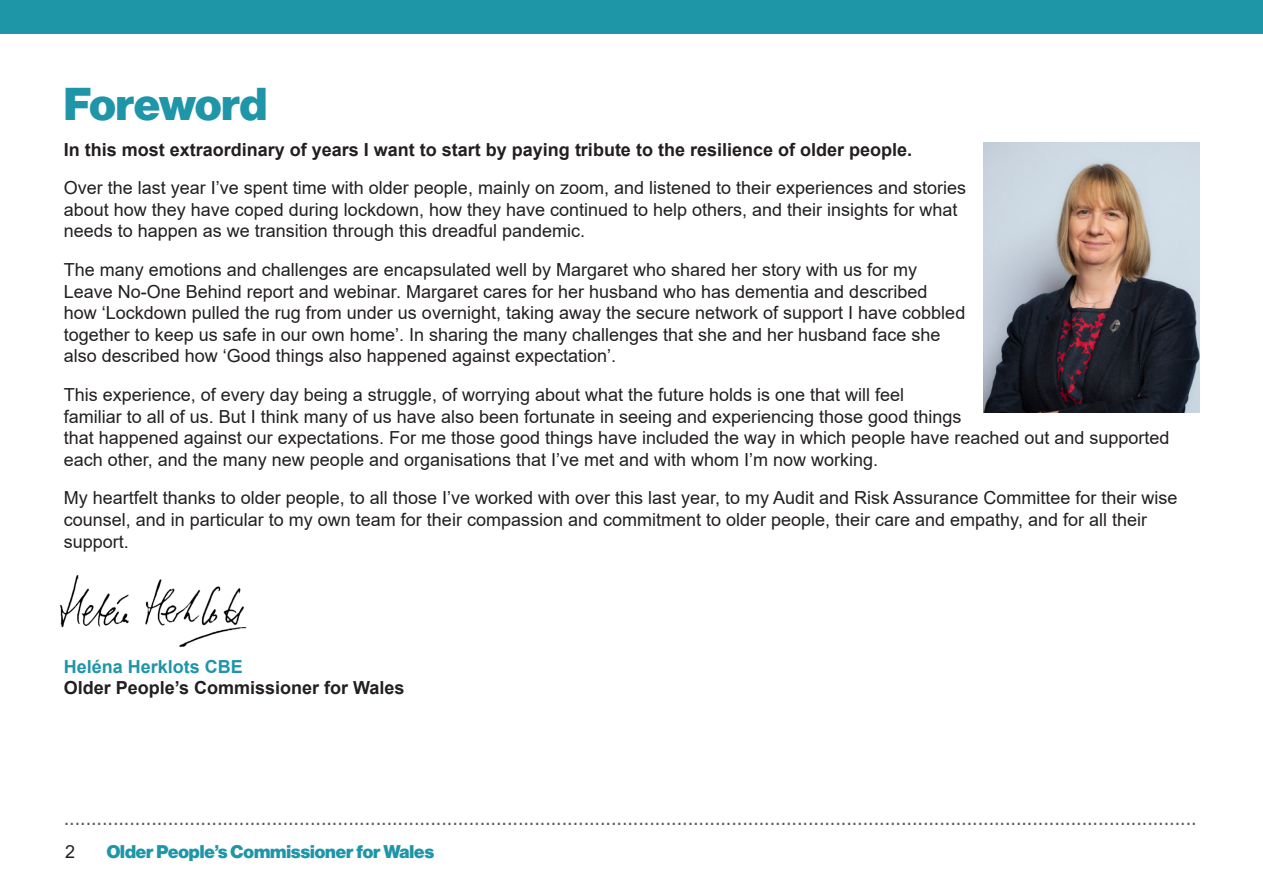
<style>
.page{position:relative;width:1263px;height:893px;background:#fff}
.page>*{position:absolute;margin:0;border:0;box-sizing:border-box;transform-origin:0 0}
.t1{font:45px "N Haas Grotesk DS Pro 95 Blk";letter-spacing:-.005em;color:#1f95a8}
.t2{font:24px "Arial Narrow";color:#575c5b}
.Body{font:18px/21.6px "Arial";color:#231f20}
.Body-2{font:700 18px "Arial";color:#231f20}
.t3{font:18px "N Haas Grotesk DS Pro 95 Blk";color:#1f95a8}
.Body_no_line_breaks{font:700 18px "Arial";color:#231f20}
.Body_no_line_breaks-2{font:700 18px "Arial";color:#1f95a8}
</style>
<div class="page">
<div style="left:0;top:0;width:1263px;height:34px;background:#1f95a8"></div>
<img style="left:983px;top:142px;width:216px;height:270px">
<img style="left:61px;top:575px;width:186px;height:71px">
<p class="t1" style="left:64px;top:77px;width:205px">Foreword</p>
<p class="Body-2" style="left:64px;top:137px;width:850px">In this most extraordinary of years I want to start by paying tribute to the resilience of older people.</p>
<p class="Body" style="left:64px;top:177px;width:904px">Over the last year I’ve spent time with older people, mainly on zoom, and listened to their experiences and stories about how they have coped during lockdown, how they have continued to help others, and their insights for what needs to happen as we transition through this dreadful pandemic.</p>
<p class="Body" style="left:64px;top:259px;width:903px">The many emotions and challenges are encapsulated well by Margaret who shared her story with us for my Leave No-One Behind report and webinar. Margaret cares for her husband who has dementia and described<br>how ‘Lockdown pulled the rug from under us overnight, taking away the secure network of support I have cobbled together to keep us safe in our own home’. In sharing the many challenges that she and her husband face she also described how ‘Good things also happened against expectation’.</p>
<p class="Body" style="left:64px;top:384px;width:1107px">This experience, of every day being a struggle, of worrying about what the future holds is one that will feel<br>familiar to all of us. But I think many of us have also been fortunate in seeing and experiencing those good things<br>that happened against our expectations. For me those good things have included the way in which people have reached out and supported each other, and the many new people and organisations that I’ve met and with whom I’m now working.</p>
<p class="Body" style="left:64px;top:487px;width:1115px">My heartfelt thanks to older people, to all those I’ve worked with over this last year, to my Audit and Risk Assurance Committee for their wise counsel, and in particular to my own team for their compassion and commitment to older people, their care and empathy, and for all their support.</p>
<p class="Body_no_line_breaks-2" style="left:64px;top:654px;width:181px">Heléna Herklots CBE</p>
<p class="Body_no_line_breaks" style="left:64px;top:675px;width:342px">Older People’s Commissioner for Wales</p>
<p class="t2" style="left:64px;top:799px;width:1134px">...............................................................................................................................................................................................................</p>
<p class="Body" style="left:65px;top:840px;width:12px">2</p>
<p class="t3" style="left:107px;top:841px;width:329px">Older People’s Commissioner for Wales</p>
</div>
